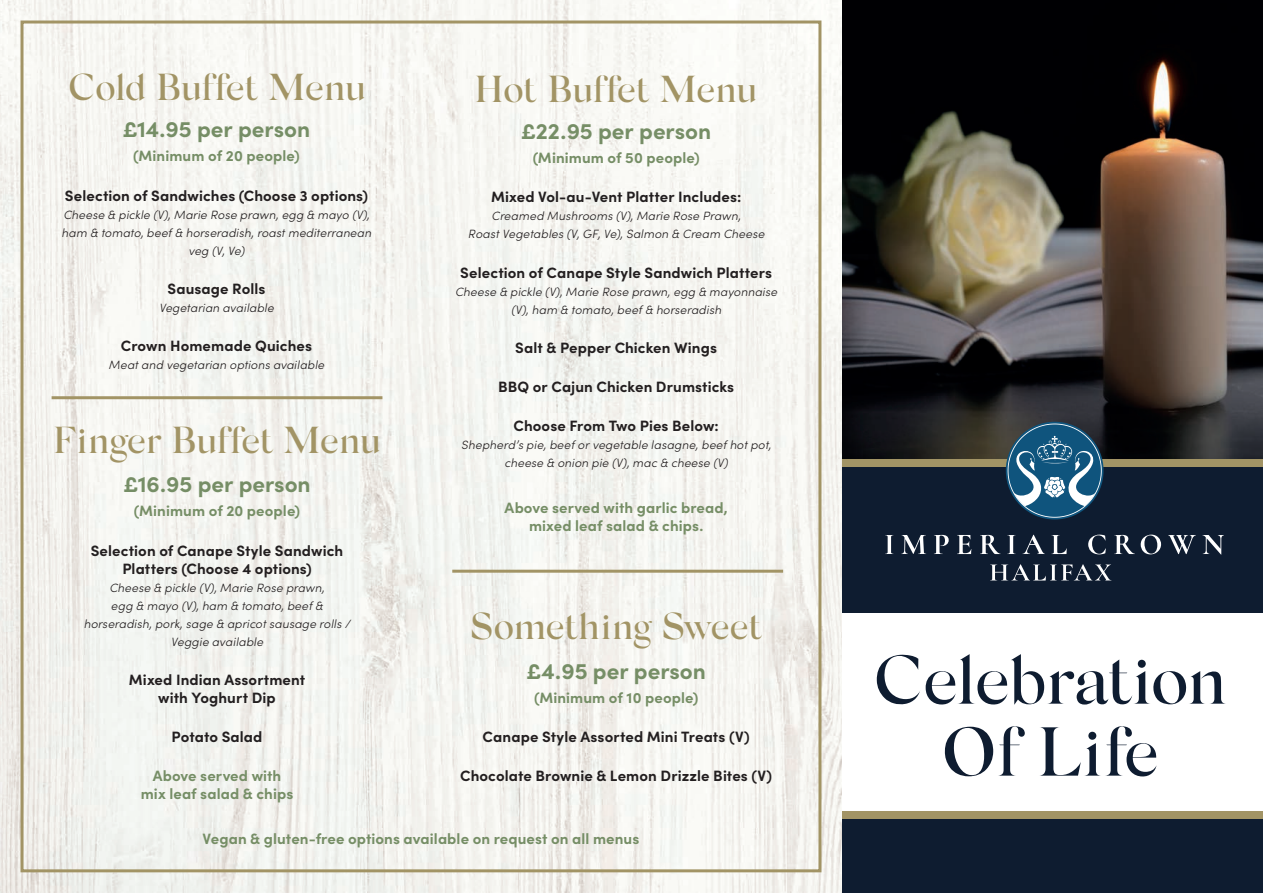
<style>
.page{position:relative;width:1263px;height:893px;background:#fff}
.page>*{position:absolute;margin:0;border:0;box-sizing:border-box;transform-origin:0 0}
.t1{font:500 69px/72px "Silk Serif";letter-spacing:-.025em;color:#0e1c30;text-align:center}
.t2{font:500 37.5px "Silk Serif";letter-spacing:-.015em;color:#a29465}
.t3{font:700 22.5px "Sofia Pro";color:#768e66}
.t4{font:700 15px/18px "Sofia Pro";letter-spacing:.005em;color:#231f20;text-align:center}
.t5{font:700 15px/18px "Sofia Pro";letter-spacing:.005em;color:#768e66;text-align:center}
.t6{font:italic 300 12px/18px "Sofia Pro";letter-spacing:.015em;color:#231f20;text-align:center}
</style>
<div class="page">
<img style="left:0;top:0;width:842px;height:893px">
<div style="left:842px;top:463px;width:421px;height:149px;background:#0e1c30"></div>
<div style="left:842px;top:815px;width:421px;height:78px;background:#0e1c30"></div>
<img style="left:842px;top:0;width:421px;height:459px">
<div style="left:842px;top:811px;width:421px;height:7px;background:#a29465"></div>
<div style="left:842px;top:459px;width:421px;height:7px;background:#a29465"></div>
<svg style="left:885px;top:535px;width:8px;height:19px"></svg>
<svg style="left:901px;top:535px;width:25px;height:19px"></svg>
<svg style="left:934px;top:535px;width:15px;height:19px"></svg>
<svg style="left:957px;top:535px;width:14px;height:19px"></svg>
<svg style="left:980px;top:535px;width:20px;height:19px"></svg>
<svg style="left:1007px;top:535px;width:8px;height:19px"></svg>
<svg style="left:1022px;top:535px;width:23px;height:19px"></svg>
<svg style="left:1051px;top:535px;width:16px;height:19px"></svg>
<svg style="left:1088px;top:535px;width:18px;height:19px"></svg>
<svg style="left:1114px;top:535px;width:21px;height:19px"></svg>
<svg style="left:1141px;top:535px;width:20px;height:19px"></svg>
<svg style="left:1168px;top:535px;width:28px;height:19px"></svg>
<svg style="left:1202px;top:535px;width:22px;height:20px"></svg>
<svg style="left:990px;top:564px;width:121px;height:16px"></svg>
<svg style="left:1007px;top:424px;width:95px;height:94px;background:#3e6b87"></svg>
<hr style="left:52px;top:396px;width:330px;height:3px;background:#a29465">
<hr style="left:452px;top:570px;width:331px;height:3px;background:#a29465">
<h2 class="t2" style="left:68px;top:65px;width:299px">Cold Buffet Menu</h2>
<h3 class="t3" style="left:123px;top:112px;width:189px">£14.95 per person</h3>
<p class="t5" style="left:133px;top:146px;width:168px">(Minimum of 20 people)</p>
<p class="t4" style="left:65px;top:185px;width:305px">Selection of Sandwiches (Choose 3 options)</p>
<p class="t6" style="left:62px;top:205px;width:311px">Cheese &amp; pickle (V), Marie Rose prawn, egg &amp; mayo (V), ham &amp; tomato, beef &amp; horseradish, roast mediterranean veg (V, Ve)</p>
<p class="t4" style="left:167px;top:279px;width:99px">Sausage Rolls</p>
<p class="t6" style="left:159px;top:298px;width:116px">Vegetarian available</p>
<p class="t4" style="left:121px;top:336px;width:193px">Crown Homemade Quiches</p>
<p class="t6" style="left:109px;top:355px;width:217px">Meat and vegetarian options available</p>
<h2 class="t2" style="left:53px;top:418px;width:329px">Finger Buffet Menu</h2>
<h3 class="t3" style="left:123px;top:467px;width:189px">£16.95 per person</h3>
<p class="t5" style="left:134px;top:501px;width:168px">(Minimum of 20 people)</p>
<p class="t4" style="left:91px;top:540px;width:254px">Selection of Canape Style Sandwich<br>Platters (Choose 4 options)</p>
<p class="t6" style="left:84px;top:578px;width:268px">Cheese &amp; pickle (V), Marie Rose prawn,<br>egg &amp; mayo (V), ham &amp; tomato, beef &amp; horseradish, pork, sage &amp; apricot sausage rolls / Veggie available</p>
<p class="t4" style="left:129px;top:669px;width:178px">Mixed Indian Assortment with Yoghurt Dip</p>
<p class="t4" style="left:172px;top:727px;width:92px">Potato Salad</p>
<p class="t5" style="left:141px;top:766px;width:154px">Above served with mix leaf salad &amp; chips</p>
<h2 class="t2" style="left:475px;top:67px;width:283px">Hot Buffet Menu</h2>
<h3 class="t3" style="left:521px;top:114px;width:192px">£22.95 per person</h3>
<p class="t5" style="left:533px;top:148px;width:168px">(Minimum of 50 people)</p>
<p class="t4" style="left:491px;top:187px;width:252px">Mixed Vol-au-Vent Platter Includes:</p>
<p class="t6" style="left:468px;top:207px;width:298px">Creamed Mushrooms (V), Marie Rose Prawn,<br>Roast Vegetables (V, GF, Ve), Salmon &amp; Cream Cheese</p>
<p class="t4" style="left:460px;top:262px;width:313px">Selection of Canape Style Sandwich Platters</p>
<p class="t6" style="left:455px;top:282px;width:324px">Cheese &amp; pickle (V), Marie Rose prawn, egg &amp; mayonnaise (V), ham &amp; tomato, beef &amp; horseradish</p>
<p class="t4" style="left:515px;top:337px;width:203px">Salt &amp; Pepper Chicken Wings</p>
<p class="t4" style="left:498px;top:377px;width:237px">BBQ or Cajun Chicken Drumsticks</p>
<p class="t4" style="left:514px;top:416px;width:207px">Choose From Two Pies Below:</p>
<p class="t6" style="left:461px;top:436px;width:312px">Shepherd’s pie, beef or vegetable lasagne, beef hot pot, cheese &amp; onion pie (V), mac &amp; cheese (V)</p>
<p class="t5" style="left:505px;top:497px;width:225px">Above served with garlic bread, mixed leaf salad &amp; chips.</p>
<h2 class="t2" style="left:470px;top:604px;width:294px">Something Sweet</h2>
<h3 class="t3" style="left:526px;top:654px;width:181px">£4.95 per person</h3>
<p class="t5" style="left:534px;top:687px;width:166px">(Minimum of 10 people)</p>
<p class="t4" style="left:483px;top:727px;width:269px">Canape Style Assorted Mini Treats (V)</p>
<p class="t4" style="left:460px;top:766px;width:313px">Chocolate Brownie &amp; Lemon Drizzle Bites (V)</p>
<p class="t5" style="left:203px;top:828px;width:438px">Vegan &amp; gluten-free options available on request on all menus</p>
<h1 class="t1" style="left:873px;top:644px;width:355px">Celebration<br>Of Life</h1>
</div>
